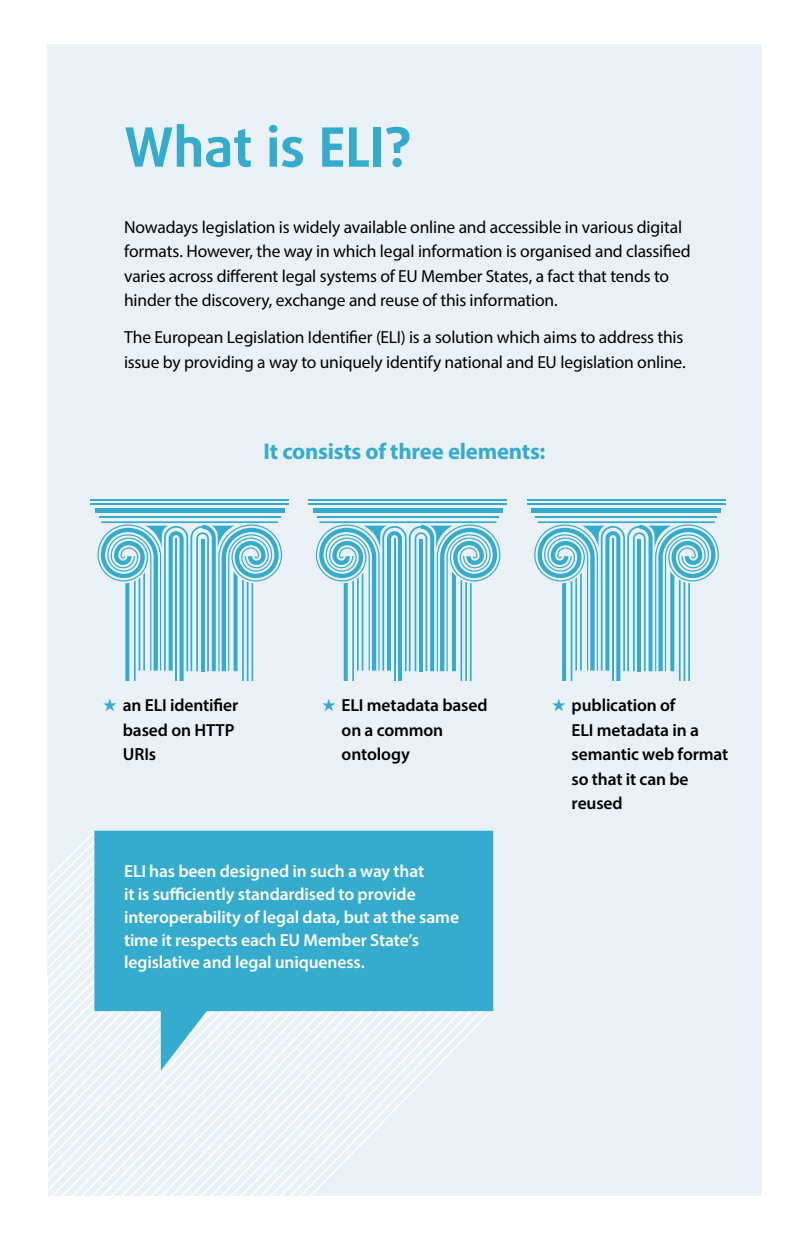
<style>
.page{position:relative;width:809px;height:1241px;background:#fff}
.page>*{position:absolute;margin:0;border:0;box-sizing:border-box;transform-origin:0 0}
.t1{font:700 54.25px "Daxline Pro";letter-spacing:-.01em;color:#35accd}
.t2{font:700 22.75px "Myriad Pro";letter-spacing:-.01em;color:#35accd}
.t3{font:17.5px/24.5px "Myriad Pro";letter-spacing:-.01em;color:#000}
.t4{font:600 17.5px/22.8px "Myriad Pro";letter-spacing:-.01em;color:#fff}
.t5{font:600 17.5px/24.5px "Myriad Pro";letter-spacing:-.005em;color:#000}
.s1{color:#35accd}
</style>
<div class="page">
<div style="left:47px;top:45px;width:714px;height:1151px;background:#eaf2f7"></div>
<svg style="left:211px;top:1010px;width:10px;height:186px"></svg>
<svg style="left:221px;top:1010px;width:10px;height:186px"></svg>
<svg style="left:231px;top:1010px;width:10px;height:186px"></svg>
<svg style="left:241px;top:1010px;width:10px;height:186px"></svg>
<svg style="left:251px;top:1010px;width:9px;height:186px"></svg>
<svg style="left:260px;top:1010px;width:10px;height:186px"></svg>
<svg style="left:270px;top:1010px;width:10px;height:186px"></svg>
<svg style="left:280px;top:1010px;width:10px;height:186px"></svg>
<svg style="left:290px;top:1007px;width:204px;height:189px"></svg>
<div style="left:94px;top:830px;width:399px;height:180px;background:#35accd;border:2px solid #35accd"></div>
<hr style="left:90px;top:503px;width:199px;height:2px;background:#35accd">
<hr style="left:90px;top:499px;width:199px;height:1px;background:#35accd">
<hr style="left:99px;top:516px;width:181px;height:2px;background:#35accd">
<div style="left:95px;top:508px;width:189px;height:5px;background:#35accd"></div>
<svg style="left:97px;top:521px;width:185px;height:160px"></svg>
<hr style="left:309px;top:503px;width:198px;height:2px;background:#35accd">
<hr style="left:309px;top:499px;width:198px;height:1px;background:#35accd">
<hr style="left:317px;top:516px;width:181px;height:2px;background:#35accd">
<div style="left:313px;top:508px;width:190px;height:5px;background:#35accd"></div>
<svg style="left:315px;top:521px;width:186px;height:160px"></svg>
<hr style="left:527px;top:503px;width:198px;height:2px;background:#35accd">
<hr style="left:527px;top:499px;width:198px;height:1px;background:#35accd">
<hr style="left:535px;top:516px;width:182px;height:2px;background:#35accd">
<div style="left:531px;top:508px;width:190px;height:5px;background:#35accd"></div>
<svg style="left:534px;top:521px;width:185px;height:160px"></svg>
<svg style="left:47px;top:830px;width:161px;height:366px"></svg>
<div style="left:0;top:975px;width:48px;height:265px;background:#fff"></div>
<h1 class="t1" style="left:124px;top:111px;width:289px">What is ELI?</h1>
<p class="t3" style="left:124px;top:214px;width:568px">Nowadays legislation is widely available online and accessible in various digital formats. However, the way in which legal information is organised and classified varies across different legal systems of EU Member States, a fact that tends to hinder the discovery, exchange and reuse of this information.</p>
<p class="t3" style="left:124px;top:325px;width:563px">The European Legislation Identifier (ELI) is a solution which aims to address this issue by providing a way to uniquely identify national and EU legislation online.</p>
<h2 class="t2" style="left:263px;top:436px;width:283px">It consists of three elements:</h2>
<p class="t5" style="left:123px;top:692px;width:117px;text-indent:-20px"><span class="s1">★</span> an ELI identifier based on HTTP<br>URIs</p>
<p class="t5" style="left:341px;top:692px;width:147px;text-indent:-20px"><span class="s1">★</span> ELI metadata based on a common ontology</p>
<p class="t5" style="left:571px;top:692px;width:158px;text-indent:-20px"><span class="s1">★</span> publication of<br>ELI metadata in a semantic web format so that it can be reused</p>
<p class="t4" style="left:124px;top:859px;width:336px">ELI has been designed in such a way that<br>it is sufficiently standardised to provide interoperability of legal data, but at the same time it respects each EU Member State’s legislative and legal uniqueness.</p>
</div>
